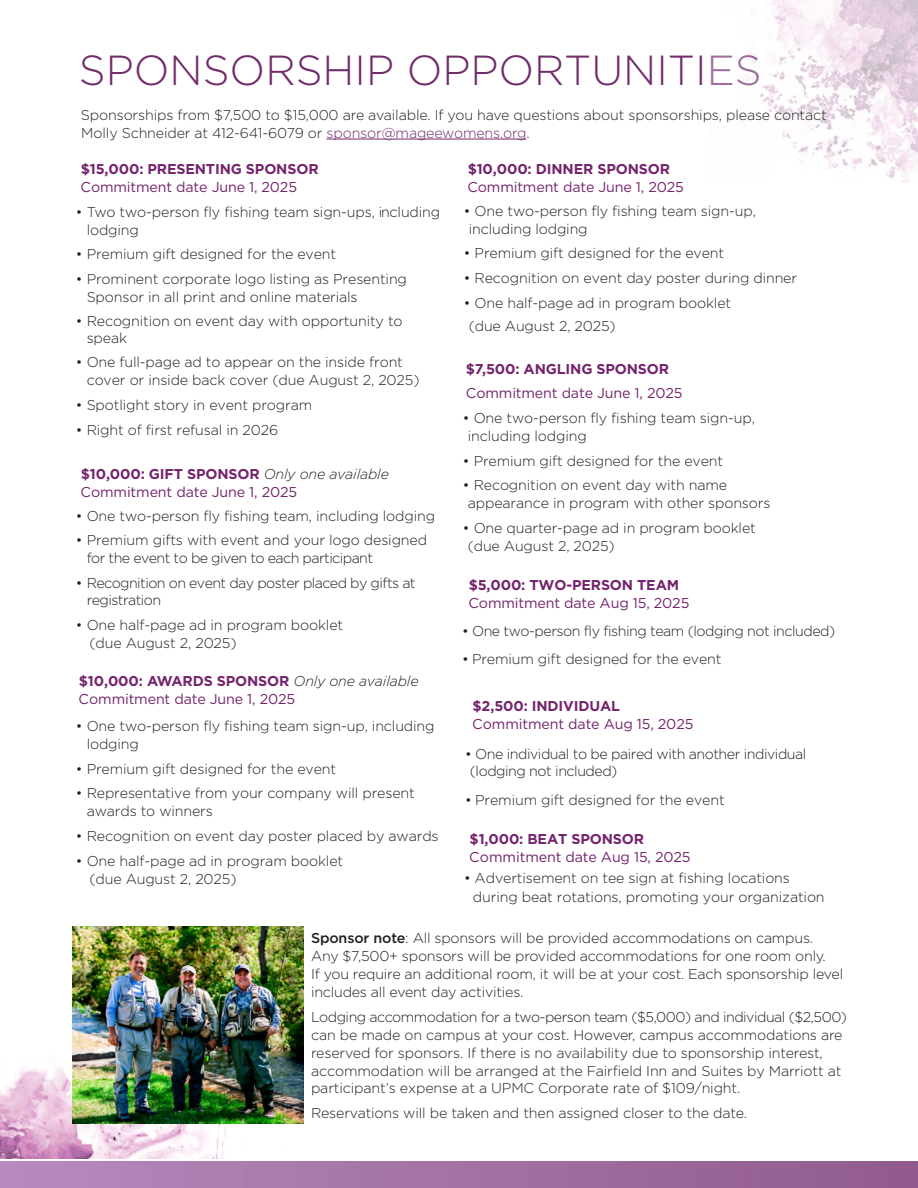
<style>
.page{position:relative;width:918px;height:1188px;background:#fff}
.page>*{position:absolute;margin:0;border:0;box-sizing:border-box;transform-origin:0 0}
.t1{font:300 42px "Gotham";color:#712a6a}
.t2{font:300 14.25px/18px "Gotham";letter-spacing:-.01em;color:#231f20}
.t3{font:14.25px/18px "Gotham";letter-spacing:-.01em;color:#74246c}
.t4{font:300 14.25px/17.1px "Gotham";letter-spacing:-.035em;color:#231f20}
.t5{font:700 14.25px/18px "Gotham";letter-spacing:-.01em;color:#74246c}
.t6{font:300 14.25px/17.5px "Gotham";letter-spacing:-.04em;color:#231f20}
.t7{font:300 14.25px "Gotham";letter-spacing:-.01em;color:#221e1f}
.s1{color:#712a6a}
.s2{font-weight:400}
.s3{font-weight:700}
.s4{font-weight:300;font-style:italic;color:#231f20}
.s5{font-weight:500}
</style>
<div class="page">
<img style="left:1px;top:1021px;width:286px;height:138px">
<div style="left:0;top:1161px;width:918px;height:27px;background:linear-gradient(to right,#b78abd,#915a8d)"></div>
<img style="left:743px;top:0;width:175px;height:183px">
<hr style="left:327px;top:139px;width:199px;height:1px;background:#712a6a">
<img style="left:73px;top:926px;width:230px;height:197px">
<p class="t1" style="left:79px;top:43px;width:684px">SPONSORSHIP OPPORTUNITIES</p>
<p class="t2" style="left:81px;top:105px;width:748px">Sponsorships from $7,500 to $15,000 are available. If you have questions about sponsorships, please contact<br>Molly Schneider at 412-641-6079 or <span class="s1">sponsor@mageewomens.org</span>.</p>
<p class="t5" style="left:81px;top:160px;width:240px">$15,000: PRESENTING SPONSOR<br><span class="s2">Commitment date June 1, 2025</span></p>
<p class="t2" style="left:87px;top:202px;width:355px;text-indent:-11px">• Two two-person fly fishing team sign-ups, including lodging</p>
<p class="t2" style="left:76px;top:245px;width:262px">• Premium gift designed for the event</p>
<p class="t2" style="left:87px;top:269px;width:322px;text-indent:-11px">• Prominent corporate logo listing as Presenting<br>Sponsor in all print and online materials</p>
<p class="t2" style="left:87px;top:313px;width:318px;line-height:16.6px;text-indent:-11px">• Recognition on event day with opportunity to speak</p>
<p class="t2" style="left:87px;top:353px;width:334px;line-height:17.5px;text-indent:-11px">• One full-page ad to appear on the inside front cover or inside back cover (due August 2, 2025)</p>
<p class="t2" style="left:76px;top:396px;width:238px">• Spotlight story in event program</p>
<p class="t2" style="left:76px;top:420px;width:204px">• Right of first refusal in 2026</p>
<p class="t3" style="left:81px;top:464px;width:310px"><span class="s3">$10,000: GIFT SPONSOR</span> <span class="s4">Only one available<br></span>Commitment date June 1, 2025</p>
<p class="t2" style="left:76px;top:507px;width:361px">• One two-person fly fishing team, including lodging</p>
<p class="t2" style="left:87px;top:531px;width:342px;line-height:17.5px;text-indent:-11px">• Premium gifts with event and your logo designed for the event to be given to each participant</p>
<p class="t6" style="left:87px;top:573px;width:331px;text-indent:-11px">• Recognition on event day poster placed by gifts at registration</p>
<p class="t2" style="left:90px;top:616px;width:255px;text-indent:-14px">• One half-page ad in program booklet (due August 2, 2025)</p>
<p class="t3" style="left:79px;top:672px;width:342px"><span class="s3">$10,000: AWARDS SPONSOR</span> <span class="s4">Only one available<br></span>Commitment date June 1, 2025</p>
<p class="t2" style="left:87px;top:717px;width:349px;text-indent:-11px">• One two-person fly fishing team sign-up, including lodging</p>
<p class="t2" style="left:76px;top:760px;width:262px">• Premium gift designed for the event</p>
<p class="t2" style="left:87px;top:784px;width:330px;text-indent:-11px">• Representative from your company will present awards to winners</p>
<p class="t2" style="left:76px;top:827px;width:364px">• Recognition on event day poster placed by awards</p>
<p class="t2" style="left:90px;top:851px;width:255px;text-indent:-14px">• One half-page ad in program booklet (due August 2, 2025)</p>
<p class="t3" style="left:467px;top:160px;width:218px"><span class="s3">$10,000: DINNER SPONSOR<br></span>Commitment date June 1, 2025</p>
<p class="t2" style="left:469px;top:201px;width:289px;text-indent:-5px">• One two-person fly fishing team sign-up, including lodging</p>
<p class="t2" style="left:464px;top:244px;width:262px">• Premium gift designed for the event</p>
<p class="t2" style="left:464px;top:269px;width:335px">• Recognition on event day poster during dinner</p>
<p class="t2" style="left:469px;top:291px;width:264px;line-height:22.6px;text-indent:-5px">• One half-page ad in program booklet (due August 2, 2025)</p>
<p class="t3" style="left:466px;top:357px;width:218px;line-height:23.2px"><span class="s3">$7,500: ANGLING SPONSOR<br></span>Commitment date June 1, 2025</p>
<p class="t2" style="left:468px;top:409px;width:289px;text-indent:-5px">• One two-person fly fishing team sign-up, including lodging</p>
<p class="t2" style="left:463px;top:452px;width:262px">• Premium gift designed for the event</p>
<p class="t2" style="left:468px;top:476px;width:304px;line-height:17.5px;text-indent:-5px">• Recognition on event day with name appearance in program with other sponsors</p>
<p class="t2" style="left:468px;top:518px;width:290px;text-indent:-5px">• One quarter-page ad in program booklet (due August 2, 2025)</p>
<p class="t3" style="left:468px;top:576px;width:223px"><span class="s3">$5,000: TWO-PERSON TEAM<br></span>Commitment date Aug 15, 2025</p>
<p class="t4" style="left:462px;top:622px;width:375px">• One two-person fly fishing team (lodging not included)</p>
<p class="t2" style="left:462px;top:650px;width:261px">• Premium gift designed for the event</p>
<p class="t5" style="left:473px;top:696px;width:149px">$2,500: INDIVIDUAL</p>
<p class="t3" style="left:472px;top:714px;width:223px">Commitment date Aug 15, 2025</p>
<p class="t4" style="left:470px;top:745px;width:338px;text-indent:-5px">• One individual to be paired with another individual (lodging not included)</p>
<p class="t2" style="left:465px;top:790px;width:261px">• Premium gift designed for the event</p>
<p class="t5" style="left:470px;top:830px;width:176px">$1,000: BEAT SPONSOR</p>
<p class="t3" style="left:469px;top:848px;width:223px">Commitment date Aug 15, 2025</p>
<p class="t2" style="left:464px;top:869px;width:327px">• Advertisement on tee sign at fishing locations</p>
<p class="t7" style="left:473px;top:888px;width:353px">during beat rotations, promoting your organization</p>
<p class="t2" style="left:311px;top:928px;width:534px"><span class="s5">Sponsor note</span>: All sponsors will be provided accommodations on campus.<br>Any $7,500+ sponsors will be provided accommodations for one room only.<br>If you require an additional room, it will be at your cost. Each sponsorship level includes all event day activities.</p>
<p class="t2" style="left:311px;top:1007px;width:538px">Lodging accommodation for a two-person team ($5,000) and individual ($2,500) can be made on campus at your cost. However, campus accommodations are reserved for sponsors. If there is no availability due to sponsorship interest, accommodation will be arranged at the Fairfield Inn and Suites by Marriott at participant’s expense at a UPMC Corporate rate of $109/night.</p>
<p class="t2" style="left:311px;top:1104px;width:437px">Reservations will be taken and then assigned closer to the date.</p>
</div>
